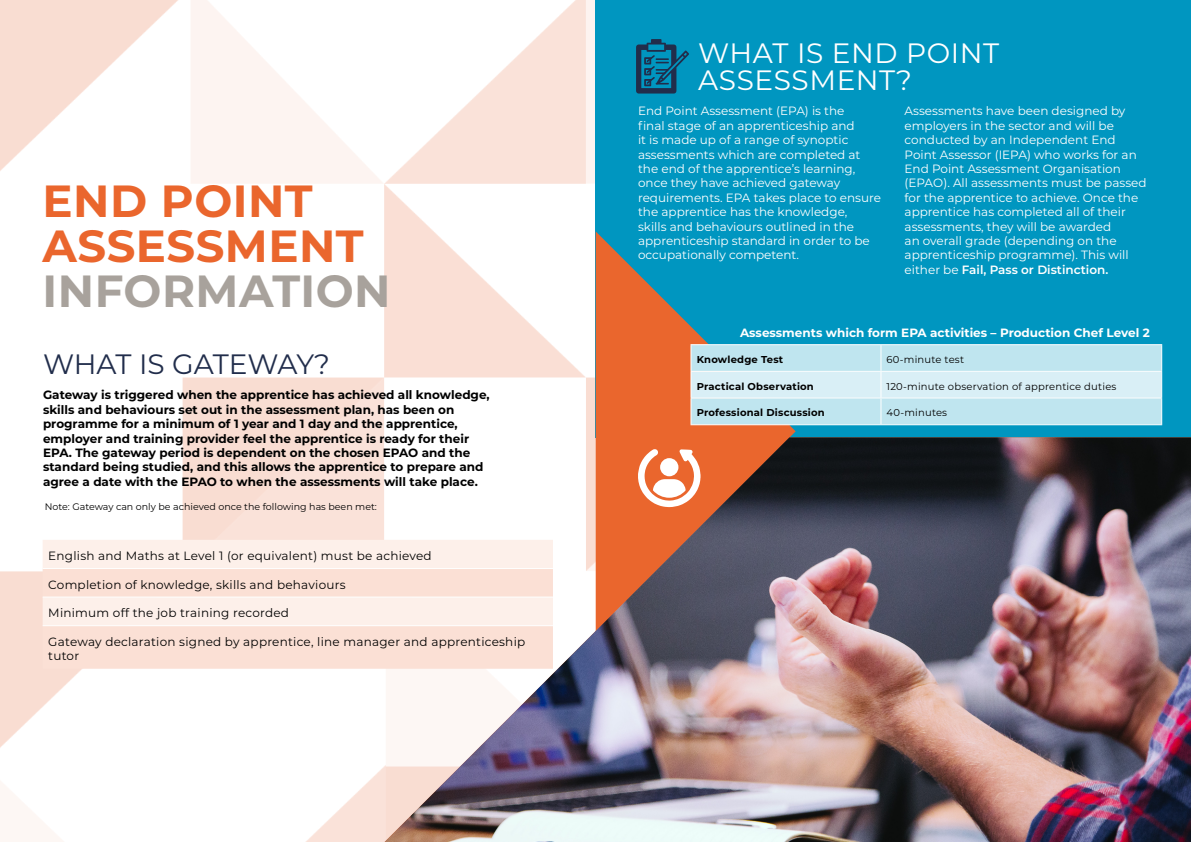
<style>
.page{position:relative;width:1191px;height:842px;background:#fff}
.page>*{position:absolute;margin:0;border:0;box-sizing:border-box;transform-origin:0 0}
.t1{font:700 45px/45px "Montserrat";letter-spacing:.01em;color:#ea662d}
.t2{font:700 45px "Montserrat";letter-spacing:.01em;color:#a8a29c}
.t3{font:28px/27px "Montserrat";letter-spacing:.02em;color:#fff}
.t4{font:28px "Montserrat";letter-spacing:-.01em;color:#212d4b}
.t5{font:12px/14.4px "Montserrat";color:#fff}
.t6{font:700 12px/14.4px "Montserrat";color:#000}
.t7{font:12px/14.4px "Montserrat";letter-spacing:.02em;color:#000}
.t8{font:700 12px "Montserrat";color:#fff}
.t9{font:10px "Montserrat";letter-spacing:.02em;color:#000}
.t10{font:700 10px "Montserrat";letter-spacing:.02em;color:#000}
.t11{font:9.5px "Montserrat";color:#000}
.s1{font-weight:600}
</style>
<div class="page">
<img style="left:0;top:0;width:595px;height:842px">
<div style="left:595px;top:0;width:596px;height:437px;background:#0096c0"></div>
<svg style="left:595px;top:231px;width:200px;height:206px"></svg>
<div style="left:43px;top:540px;width:341px;height:28px;background:#fdf0ea"></div>
<svg style="left:43px;top:569px;width:341px;height:100px;fill:#fbe0d5"></svg>
<hr style="left:43px;top:568px;width:510px;height:1px;background:#fff">
<hr style="left:43px;top:597px;width:510px;height:1px;background:#fff">
<hr style="left:43px;top:625px;width:510px;height:1px;background:#fff">
<svg style="left:636px;top:39px;width:53px;height:55px"></svg>
<img style="left:384px;top:437px;width:807px;height:405px">
<hr style="left:690px;top:344px;width:191px;height:1px;background:#fff">
<hr style="left:881px;top:344px;width:281px;height:1px;background:#fff">
<svg style="left:690px;top:345px;width:472px;height:79px"></svg>
<hr style="left:690px;top:424px;width:191px;height:1px;background:#fff">
<hr style="left:881px;top:424px;width:281px;height:1px;background:#fff">
<h1 class="t1" style="left:43px;top:176px;width:322px">END POINT<br>ASSESSMENT</h1>
<h1 class="t2" style="left:43px;top:259px;width:349px">INFORMATION</h1>
<h2 class="t4" style="left:43px;top:344px;width:288px">WHAT IS GATEWAY?</h2>
<p class="t6" style="left:43px;top:387px;width:448px">Gateway is triggered when the apprentice has achieved all knowledge, skills and behaviours set out in the assessment plan, has been on programme for a minimum of 1 year and 1 day and the apprentice, employer and training provider feel the apprentice is ready for their EPA. The gateway period is dependent on the chosen EPAO and the standard being studied, and this allows the apprentice to prepare and agree a date with the EPAO to when the assessments will take place.</p>
<p class="t11" style="left:45px;top:500px;width:334px">Note: Gateway can only be achieved once the following has been met:</p>
<p class="t7" style="left:48px;top:548px;width:385px">English and Maths at Level 1 (or equivalent) must be achieved</p>
<p class="t7" style="left:48px;top:577px;width:299px">Completion of knowledge, skills and behaviours</p>
<p class="t7" style="left:48px;top:605px;width:242px">Minimum off the job training recorded</p>
<p class="t7" style="left:48px;top:634px;width:478px">Gateway declaration signed by apprentice, line manager and apprenticeship tutor</p>
<h2 class="t3" style="left:698px;top:39px;width:302px">WHAT IS END POINT<br>ASSESSMENT?</h2>
<p class="t5" style="left:638px;top:104px;width:244px">End Point Assessment (EPA) is the<br>final stage of an apprenticeship and<br>it is made up of a range of synoptic assessments which are completed at the end of the apprentice’s learning, once they have achieved gateway requirements. EPA takes place to ensure the apprentice has the knowledge,<br>skills and behaviours outlined in the apprenticeship standard in order to be occupationally competent.</p>
<p class="t5" style="left:904px;top:104px;width:243px">Assessments have been designed by employers in the sector and will be conducted by an Independent End Point Assessor (IEPA) who works for an End Point Assessment Organisation (EPAO). All assessments must be passed for the apprentice to achieve. Once the apprentice has completed all of their assessments, they will be awarded<br>an overall grade (depending on the apprenticeship programme). This will either be <span class="s1">Fail, Pass or Distinction.</span></p>
<p class="t8" style="left:740px;top:324px;width:411px">Assessments which form EPA activities – Production Chef Level 2</p>
<p class="t10" style="left:696px;top:352px;width:88px">Knowledge Test</p>
<p class="t9" style="left:886px;top:352px;width:79px">60-minute test</p>
<p class="t10" style="left:696px;top:379px;width:119px">Practical Observation</p>
<p class="t9" style="left:886px;top:379px;width:231px">120-minute observation of apprentice duties</p>
<p class="t10" style="left:696px;top:405px;width:130px">Professional Discussion</p>
<p class="t9" style="left:886px;top:406px;width:62px">40-minutes</p>
</div>
